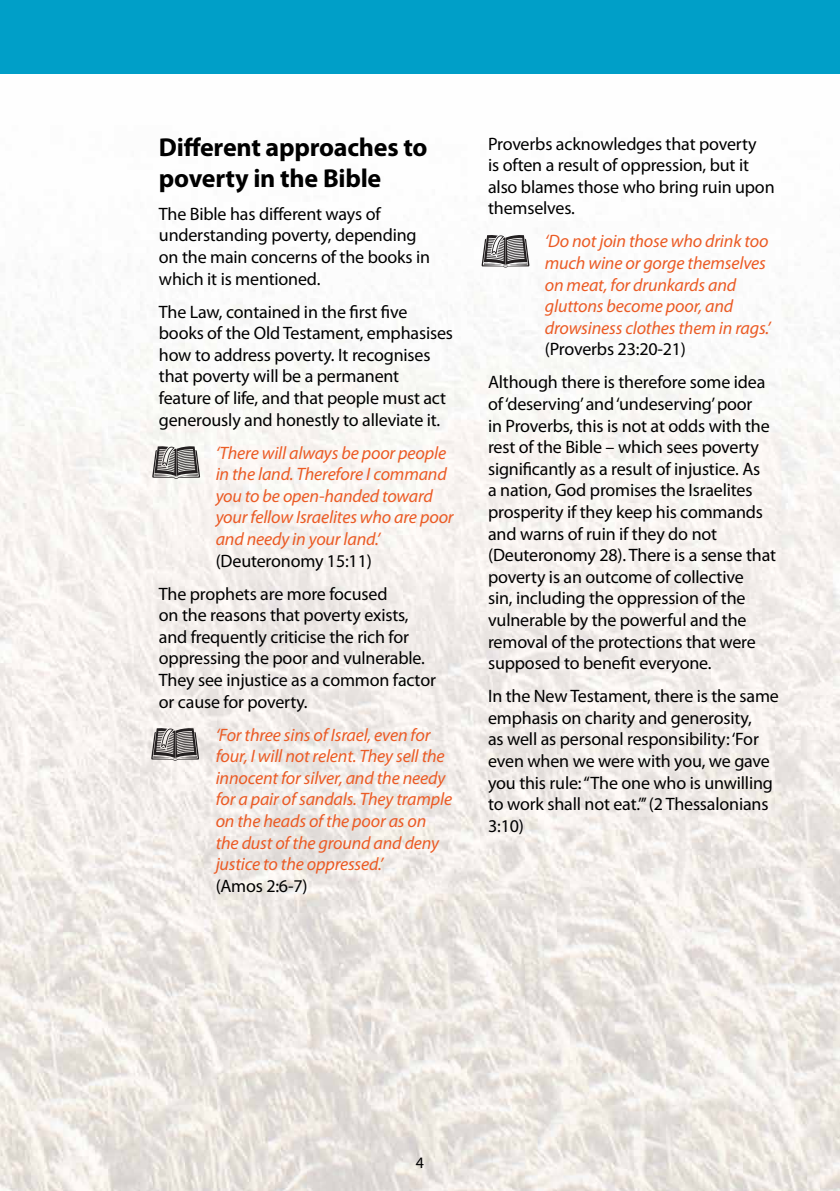
<style>
.page{position:relative;width:840px;height:1191px;background:#fff}
.page>*{position:absolute;margin:0;border:0;box-sizing:border-box;transform-origin:0 0}
.t1{font:700 26px/31.2px "Myriad Pro";letter-spacing:-.01em;color:#000}
.t2{font:18px/21.6px "Myriad Pro";letter-spacing:-.01em;color:#000}
.t3{font:italic 18px/21.6px "Myriad Pro";letter-spacing:-.01em;color:#eb5b25}
.t4{font:16px "Myriad Pro";color:#000}
</style>
<div class="page">
<img style="left:0;top:239px;width:839px;height:952px">
<div style="left:0;top:0;width:839px;height:74px;background:#009fc8"></div>
<svg style="left:151px;top:728px;width:48px;height:32px;background:#868281"></svg>
<svg style="left:152px;top:446px;width:48px;height:33px;background:#8b8887"></svg>
<svg style="left:481px;top:235px;width:48px;height:32px;background:#8a8888"></svg>
<h1 class="t1" style="left:159px;top:130px;width:270px">Different approaches to poverty in the Bible</h1>
<p class="t2" style="left:159px;top:203px;width:272px">The Bible has different ways of understanding poverty, depending on the main concerns of the books in which it is mentioned.</p>
<p class="t2" style="left:159px;top:300px;width:295px">The Law, contained in the first five books of the Old Testament, emphasises how to address poverty. It recognises that poverty will be a permanent feature of life, and that people must act generously and honestly to alleviate it.</p>
<p class="t3" style="left:215px;top:441px;width:239px">‘There will always be poor people in the land. Therefore I command you to be open-handed toward your fellow Israelites who are poor and needy in your land.’</p>
<p class="t2" style="left:159px;top:544px;width:230px;line-height:33px;text-indent:57px">(Deuteronomy 15:11)<br>The prophets are more focused</p>
<p class="t2" style="left:159px;top:604px;width:278px">on the reasons that poverty exists, and frequently criticise the rich for oppressing the poor and vulnerable.<br>They see injustice as a common factor or cause for poverty.</p>
<p class="t3" style="left:215px;top:723px;width:238px">‘For three sins of Israel, even for four, I will not relent. They sell the innocent for silver, and the needy for a pair of sandals. They trample on the heads of the poor as on the dust of the ground and deny justice to the oppressed.’</p>
<p class="t2" style="left:215px;top:874px;width:93px">(Amos 2:6-7)</p>
<p class="t2" style="left:488px;top:132px;width:288px">Proverbs acknowledges that poverty<br>is often a result of oppression, but it also blames those who bring ruin upon themselves.</p>
<p class="t3" style="left:544px;top:230px;width:227px">‘Do not join those who drink too much wine or gorge themselves on meat, for drunkards and gluttons become poor, and drowsiness clothes them in rags.’</p>
<p class="t2" style="left:488px;top:332px;width:279px;line-height:33px;text-indent:57px">(Proverbs 23:20-21)<br>Although there is therefore some idea</p>
<p class="t2" style="left:488px;top:393px;width:289px">of ‘deserving’ and ‘undeserving’ poor<br>in Proverbs, this is not at odds with the rest of the Bible – which sees poverty significantly as a result of injustice. As<br>a nation, God promises the Israelites prosperity if they keep his commands and warns of ruin if they do not (Deuteronomy 28). There is a sense that poverty is an outcome of collective<br>sin, including the oppression of the vulnerable by the powerful and the removal of the protections that were supposed to benefit everyone.</p>
<p class="t2" style="left:488px;top:685px;width:292px">In the New Testament, there is the same emphasis on charity and generosity,<br>as well as personal responsibility: ‘For even when we were with you, we gave you this rule: “The one who is unwilling to work shall not eat.”’ (2 Thessalonians 3:10)</p>
<p class="t4" style="left:415px;top:1152px;width:10px">4</p>
</div>
